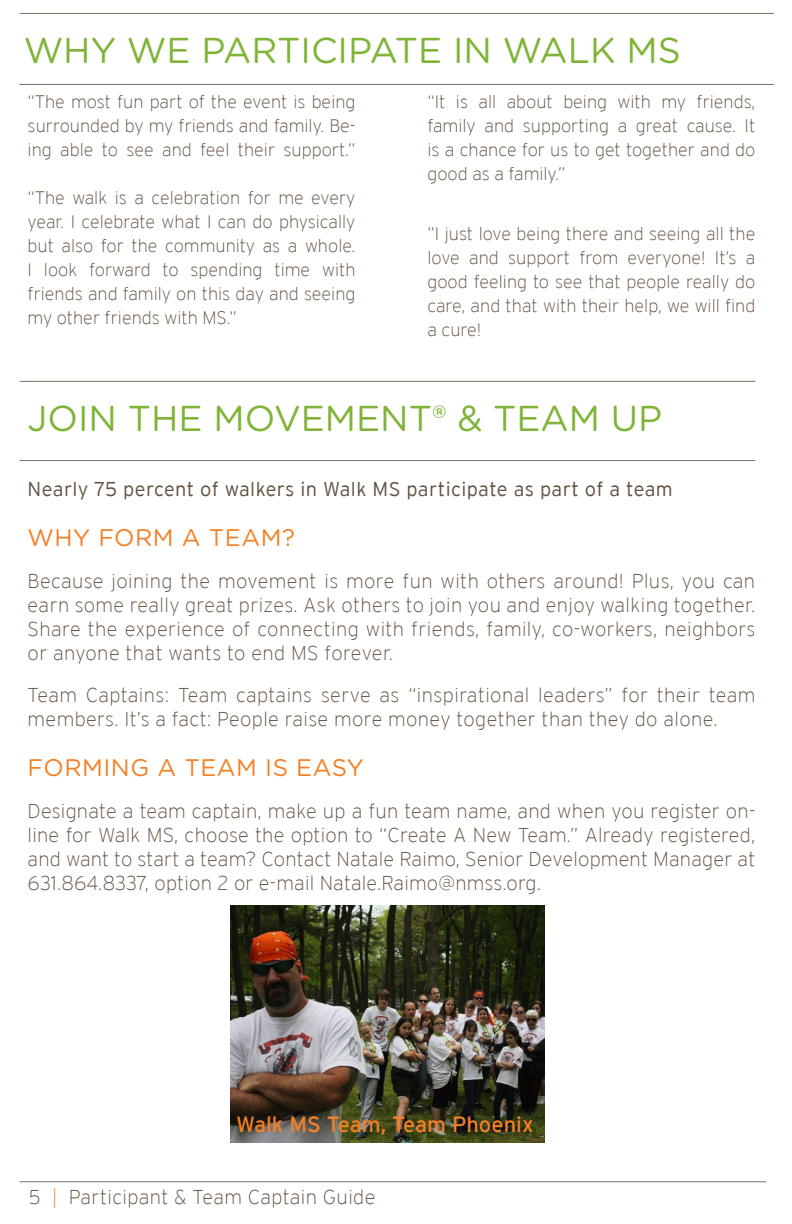
<style>
.page{position:relative;width:792px;height:1224px;background:#fff}
.page>*{position:absolute;margin:0;border:0;box-sizing:border-box;transform-origin:0 0}
.t1{font:36px "Gotham Rounded";color:#7fb438}
.X-Body_Copy{font:24px "Gotham Rounded";letter-spacing:.02em;color:#f48026}
.t2{font:22px "Interstate";color:#f48026}
.X-Body_Copy-2{font:200 20px/24px "Interstate";letter-spacing:.02em;color:#625241;text-align:justify}
.X-Body_Copy-3{font:300 20px "Interstate";letter-spacing:.02em;color:#625241}
._3-Tertiery_Head{font:200 18px/24px "Interstate";color:#625241;text-align:justify}
.s1{color:#f48026}
</style>
<div class="page">
<hr style="left:20px;top:13px;width:754px;height:1px;background:#807060">
<hr style="left:20px;top:84px;width:754px;height:1px;background:#807060">
<hr style="left:20px;top:381px;width:735px;height:1px;background:#807060">
<hr style="left:20px;top:460px;width:735px;height:1px;background:#807060">
<img style="left:230px;top:906px;width:314px;height:236px">
<hr style="left:20px;top:1181px;width:746px;height:1px;background:#807060">
<p class="t1" style="left:24px;top:26px;width:659px">WHY WE PARTICIPATE IN WALK MS</p>
<p class="_3-Tertiery_Head" style="left:28px;top:90px;width:329px">“The most fun part of the event is being surrounded by my friends and family. Be&shy;ing able to see and feel their support.”</p>
<p class="_3-Tertiery_Head" style="left:28px;top:186px;width:329px">“The walk is a celebration for me every year. I celebrate what I can do physically but also for the community as a whole.<br>I look forward to spending time with friends and family on this day and seeing my other friends with MS.”</p>
<p class="_3-Tertiery_Head" style="left:428px;top:90px;width:329px">“It is all about being with my friends, family and supporting a great cause. It is a chance for us to get together and do good as a family.”</p>
<p class="_3-Tertiery_Head" style="left:428px;top:222px;width:329px">”I just love being there and seeing all the love and support from everyone! It’s a good feeling to see that people really do care, and that with their help, we will find a cure!</p>
<p class="t1" style="left:28px;top:394px;width:636px">JOIN THE MOVEMENT® &amp; TEAM UP</p>
<p class="X-Body_Copy-3" style="left:28px;top:478px;width:647px">Nearly 75 percent of walkers in Walk MS participate as part of a team</p>
<p class="X-Body_Copy" style="left:28px;top:522px;width:269px">WHY FORM A TEAM?</p>
<p class="X-Body_Copy-2" style="left:28px;top:569px;width:729px">Because joining the movement is more fun with others around! Plus, you can earn some really great prizes. Ask others to join you and enjoy walking together.<br>Share the experience of connecting with friends, family, co-workers, neighbors or anyone that wants to end MS forever.</p>
<p class="X-Body_Copy-2" style="left:28px;top:683px;width:729px">Team Captains: Team captains serve as “inspirational leaders” for their team members. It’s a fact: People raise more money together than they do alone.</p>
<p class="X-Body_Copy" style="left:28px;top:752px;width:338px">FORMING A TEAM IS EASY</p>
<p class="X-Body_Copy-2" style="left:28px;top:799px;width:729px">Designate a team captain, make up a fun team name, and when you register on&shy;line for Walk MS, choose the option to “Create A New Team.” Already registered, and want to start a team? Contact Natale Raimo, Senior Development Manager at 631.864.8337, option 2 or e-mail Natale.Raimo@nmss.org.</p>
<p class="t2" style="left:236px;top:1112px;width:299px">Walk MS Team, Team Phoenix</p>
<p class="X-Body_Copy-2" style="left:29px;top:1185px;width:348px">5 <span class="s1">|</span> Participant &amp; Team Captain Guide</p>
</div>
